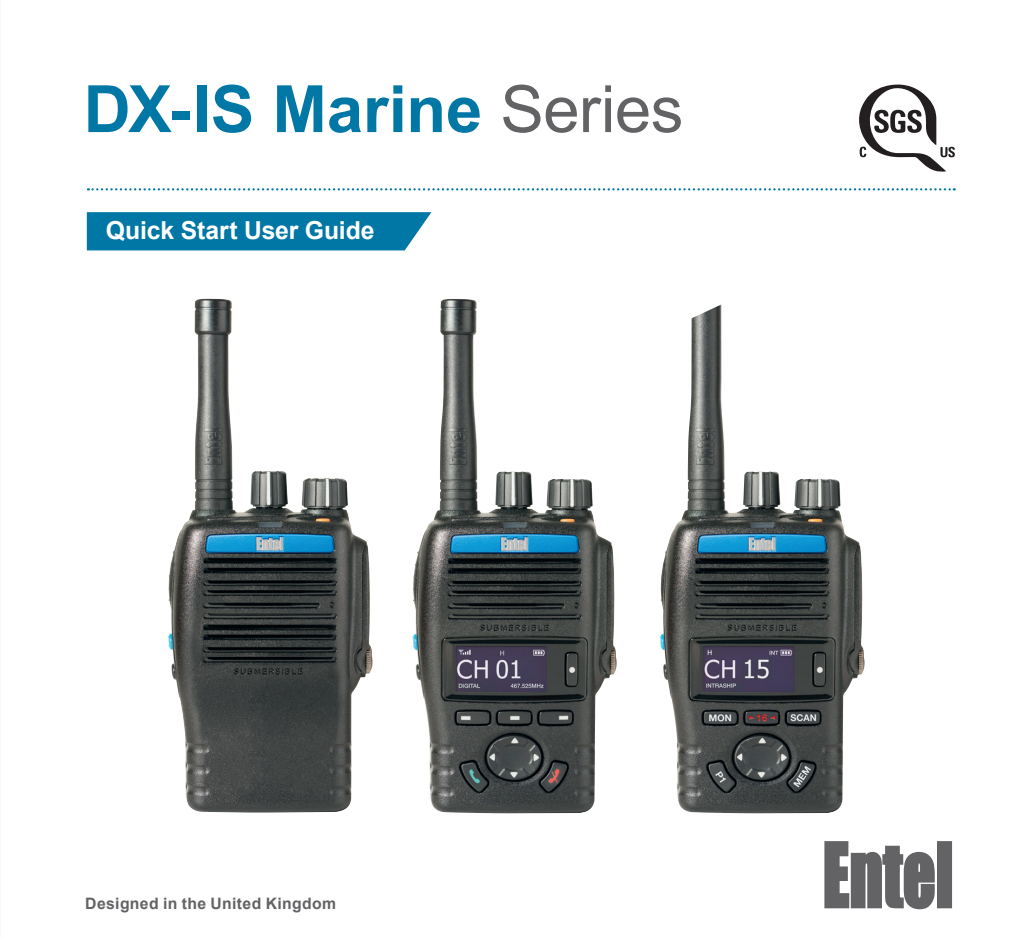
<style>
.page{position:relative;width:1034px;height:938px;background:#fff}
.page>*{position:absolute;margin:0;border:0;box-sizing:border-box;transform-origin:0 0}
.t1{font:700 65.25px "Arial";color:#0077a5}
.t2{font:700 24.75px "Arial";letter-spacing:-.005em;color:#fff}
.t3{font:700 15.75px "Arial";letter-spacing:.025em;color:#636366}
.s1{font-weight:400;color:#636366}
</style>
<div class="page">
<img style="left:412px;top:300px;width:204px;height:513px">
<img style="left:168px;top:299px;width:205px;height:513px">
<img style="left:659px;top:399px;width:205px;height:414px">
<img style="left:691px;top:335px;width:31px;height:64px">
<svg style="left:691px;top:304px;width:31px;height:31px"></svg>
<svg style="left:824px;top:841px;width:127px;height:68px"></svg>
<svg style="left:88px;top:188px;width:866px;height:2px"></svg>
<div style="left:87px;top:212px;width:344px;height:38px;background:#0077a5"></div>
<svg style="left:859px;top:84px;width:96px;height:88px"></svg>
<h1 class="t1" style="left:84px;top:66px;width:601px">DX-IS Marine <span class="s1">Series</span></h1>
<h2 class="t2" style="left:106px;top:214px;width:270px">Quick Start User Guide</h2>
<p class="t3" style="left:85px;top:892px;width:252px">Designed in the United Kingdom</p>
</div>
